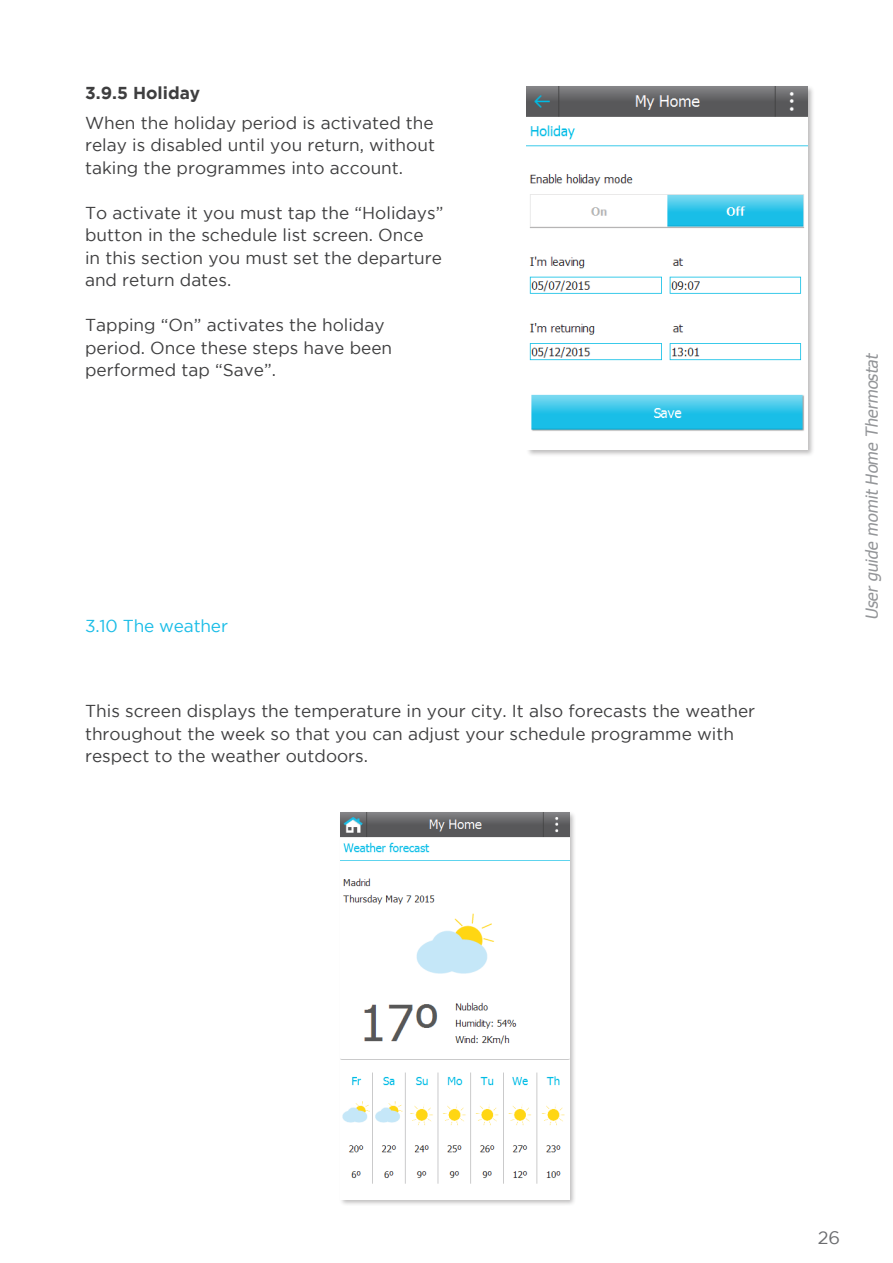
<style>
.page{position:relative;width:893px;height:1263px;background:#fff}
.page>*{position:absolute;margin:0;border:0;box-sizing:border-box;transform-origin:0 0}
.t1{font:18px "Gotham";color:#6c6d70}
.t2{font:17.25px/22.5px "Gotham";color:#3e3e3f}
.t3{font:17.25px "Gotham";letter-spacing:-.01em;color:#1bbde7}
.t4{font:700 17.25px "Gotham";color:#3e3e3f}
.t5{font:italic 16.5px "Tahoma";color:#939598}
</style>
<div class="page">
<div style="left:526px;top:85px;width:289px;height:372px;background:#231f20;opacity:.3"></div>
<img style="left:527px;top:86px;width:281px;height:364px">
<div style="left:339px;top:811px;width:237px;height:396px;background:#231f20;opacity:.3"></div>
<img style="left:340px;top:812px;width:229px;height:387px">
<p class="t4" style="left:85px;top:83px;width:117px">3.9.5 Holiday</p>
<p class="t2" style="left:85px;top:111px;width:351px;text-align:justify">When the holiday period is activated the relay is disabled until you return, without taking the programmes into account.</p>
<p class="t2" style="left:85px;top:201px;width:360px">To activate it you must tap the “Holidays” button in the schedule list screen. Once<br>in this section you must set the departure and return dates.</p>
<p class="t2" style="left:85px;top:314px;width:309px">Tapping “On” activates the holiday period. Once these steps have been performed tap “Save”.</p>
<p class="t3" style="left:85px;top:617px;width:144px">3.10 The weather</p>
<p class="t2" style="left:85px;top:700px;width:672px">This screen displays the temperature in your city. It also forecasts the weather throughout the week so that you can adjust your schedule programme with respect to the weather outdoors.</p>
<p class="t5" style="left:861px;top:620px;width:270px;rotate:-90deg">User guide momit Home Thermostat</p>
<p class="t1" style="left:818px;top:1228px;width:24px">26</p>
</div>
